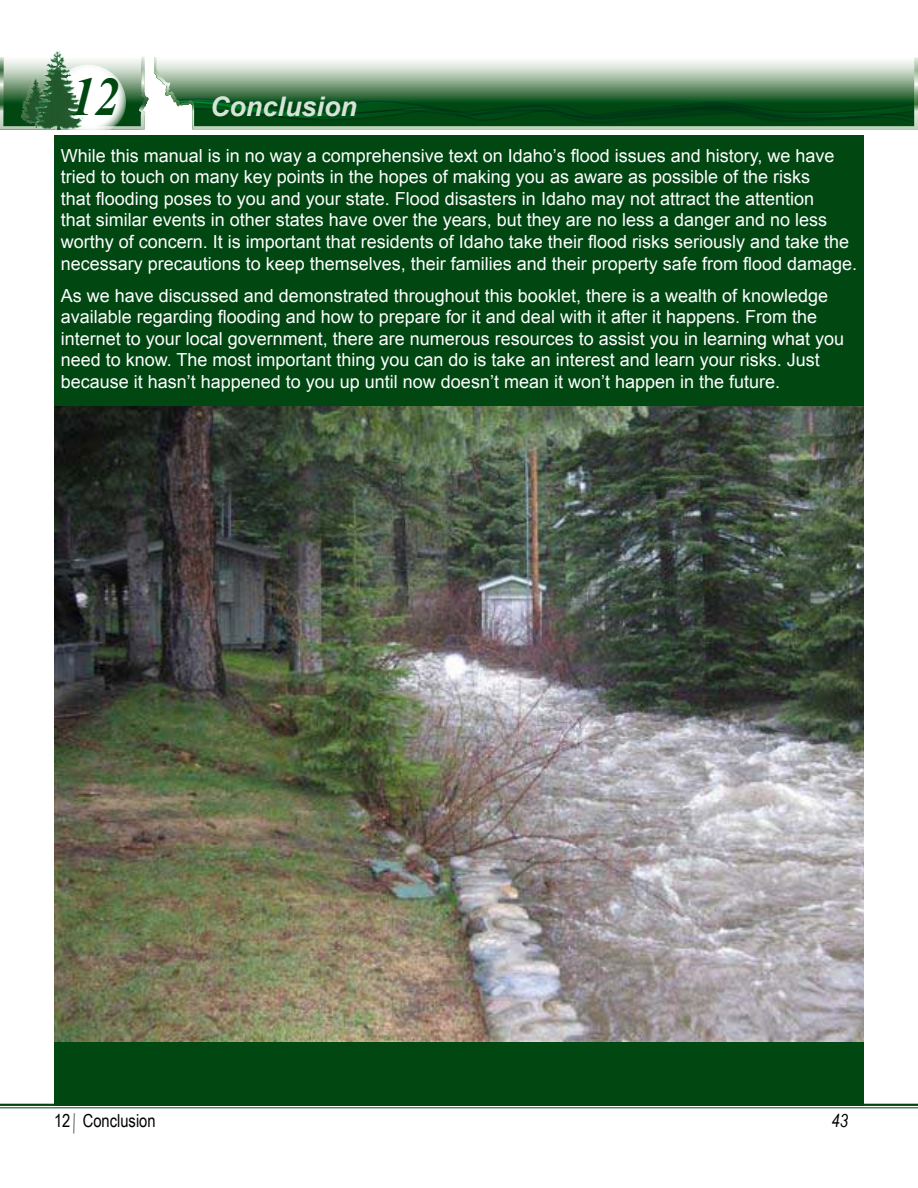
<style>
.page{position:relative;width:918px;height:1188px;background:#fff}
.page>*{position:absolute;margin:0;border:0;box-sizing:border-box;transform-origin:0 0}
.t1{font:italic 700 54px "Times New Roman";color:#004712;scale:.9 1}
.t2{font:italic 700 27px "Arial";color:#d8e3d8}
.t3{font:18px/21.6px "Arial";color:#fff}
.t4{font:18px "Arial Narrow";color:#000}
.t5{font:italic 18px "Arial Narrow";color:#000}
.s1{font-style:inherit}
</style>
<div class="page">
<hr style="left:0;top:1104px;width:918px;height:2px;background:#004712">
<hr style="left:0;top:1107px;width:918px;height:1px;background:#004712">
<svg style="left:154px;top:57px;width:764px;height:73px;background:#6b9473"></svg>
<svg style="left:0;top:57px;width:149px;height:73px"></svg>
<img style="left:22px;top:74px;width:14px;height:53px">
<img style="left:36px;top:51px;width:46px;height:79px">
<div style="left:54px;top:135px;width:810px;height:970px;background:#004712"></div>
<svg style="left:73px;top:1113px;width:3px;height:21px"></svg>
<img style="left:54px;top:406px;width:810px;height:635px">
<h1 class="t1" style="left:70px;top:59px;width:56px">12</h1>
<h2 class="t2" style="left:210px;top:89px;width:149px">Conclusion</h2>
<p class="t3" style="left:61px;top:145px;width:798px">While this manual is in no way a comprehensive text on Idaho’s flood issues and history, we have tried to touch on many key points in the hopes of making you as aware as possible of the risks<br>that flooding poses to you and your state. Flood disasters in Idaho may not attract the attention<br>that similar events in other states have over the years, but they are no less a danger and no less worthy of concern. It is important that residents of Idaho take their flood risks seriously and take the necessary precautions to keep themselves, their families and their property safe from flood damage.</p>
<p class="t3" style="left:61px;top:285px;width:785px">As we have discussed and demonstrated throughout this booklet, there is a wealth of knowledge available regarding flooding and how to prepare for it and deal with it after it happens. From the internet to your local government, there are numerous resources to assist you in learning what you need to know. The most important thing you can do is take an interest and learn your risks. Just because it hasn’t happened to you up <span class="s1">un</span>til now doesn’t mean it won’t happen in the future.</p>
<p class="t4" style="left:54px;top:1108px;width:103px">12 Conclusion</p>
<p class="t5" style="left:832px;top:1108px;width:18px">43</p>
</div>
